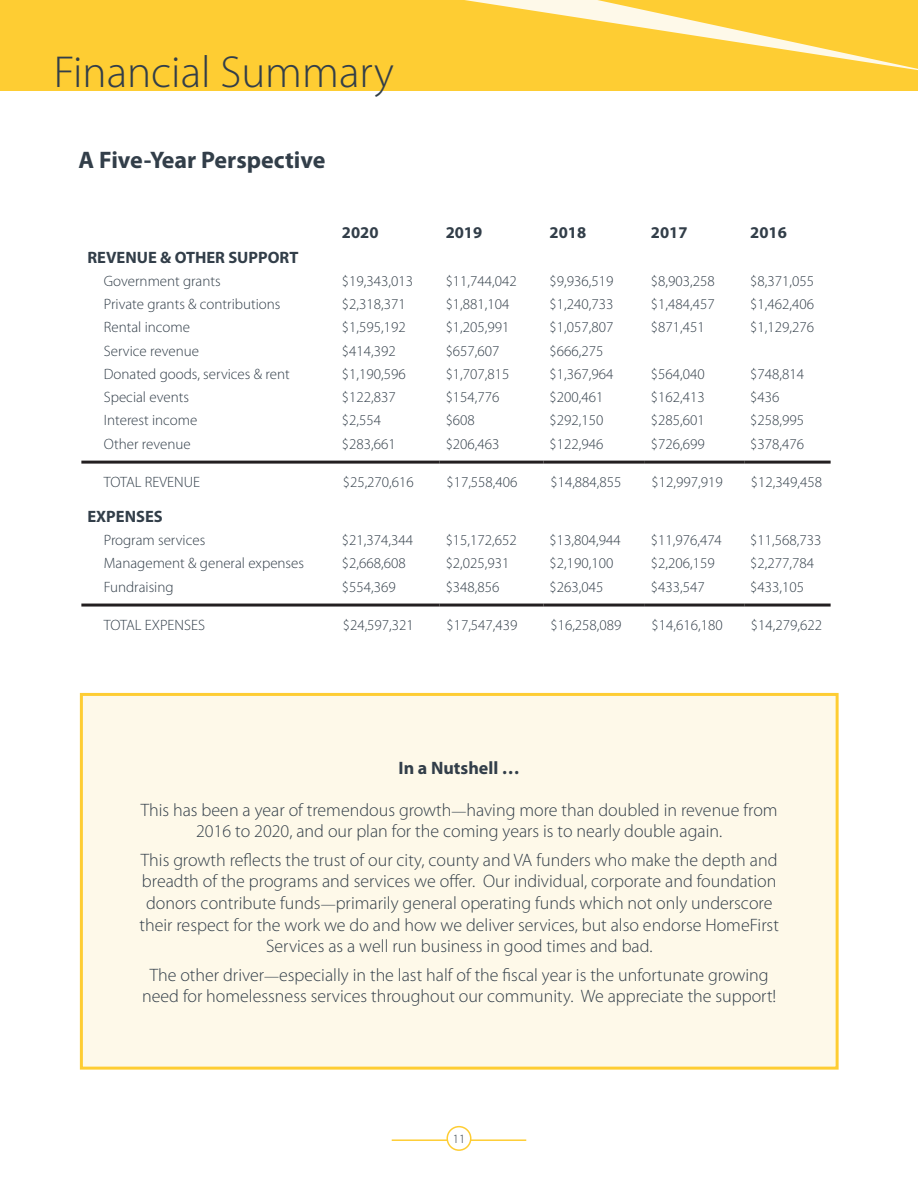
<style>
.page{position:relative;width:918px;height:1188px;background:#fff}
.page>*{position:absolute;margin:0;border:0;box-sizing:border-box;transform-origin:0 0}
.t1{font:300 45px "Myriad Pro";color:#323e49}
.t2{font:700 24px "Myriad Pro";color:#323e49}
.t3{font:300 18px/21.6px "Myriad Pro";color:#323e49;text-align:center}
.t4{font:700 18px "Myriad Pro";color:#323e49}
.t5{font:700 16.5px "Myriad Pro";color:#323e49}
.t6{font:300 15px "Myriad Pro";color:#323e49}
.t7{font:300 12.6px "Myriad Pro";color:#323e49}
.s1{font-size:15px}
</style>
<div class="page">
<hr style="left:392px;top:1139px;width:134px;height:2px;background:#fecd33">
<div style="left:447px;top:1127px;width:24px;height:23px;background:#fff;border-radius:50%"></div>
<div style="left:447px;top:1126px;width:24px;height:25px;border:2px solid #fecd33;border-radius:50%"></div>
<div style="left:0;top:0;width:918px;height:91px;background:#fecd33"></div>
<svg style="left:465px;top:0;width:453px;height:70px"></svg>
<hr style="left:81px;top:461px;width:255px;height:3px;background:#231f20">
<hr style="left:336px;top:461px;width:104px;height:3px;background:#231f20">
<hr style="left:440px;top:461px;width:104px;height:3px;background:#231f20">
<hr style="left:544px;top:461px;width:101px;height:3px;background:#231f20">
<hr style="left:645px;top:461px;width:99px;height:3px;background:#231f20">
<hr style="left:744px;top:461px;width:87px;height:3px;background:#231f20">
<hr style="left:81px;top:604px;width:255px;height:3px;background:#231f20">
<hr style="left:336px;top:604px;width:104px;height:3px;background:#231f20">
<hr style="left:440px;top:604px;width:104px;height:3px;background:#231f20">
<hr style="left:544px;top:604px;width:101px;height:3px;background:#231f20">
<hr style="left:645px;top:604px;width:99px;height:3px;background:#231f20">
<hr style="left:744px;top:604px;width:87px;height:3px;background:#231f20">
<div style="left:81px;top:694px;width:756px;height:374px;background:#fef9e9"></div>
<div style="left:80px;top:693px;width:759px;height:377px;border:3px solid #fecd33"></div>
<p class="t1" style="left:54px;top:45px;width:342px">Financial Summary</p>
<p class="t2" style="left:79px;top:144px;width:248px">A Five-Year Perspective</p>
<p class="t5" style="left:342px;top:222px;width:38px">2020</p>
<p class="t5" style="left:446px;top:222px;width:38px">2019</p>
<p class="t5" style="left:550px;top:222px;width:38px">2018</p>
<p class="t5" style="left:651px;top:222px;width:38px">2017</p>
<p class="t5" style="left:750px;top:222px;width:38px">2016</p>
<p class="t5" style="left:87px;top:246px;width:213px">REVENUE &amp; OTHER SUPPORT</p>
<p class="t6" style="left:104px;top:272px;width:118px">Government grants</p>
<p class="t6" style="left:342px;top:272px;width:73px">$19,343,013</p>
<p class="t6" style="left:446px;top:272px;width:73px">$11,744,042</p>
<p class="t6" style="left:550px;top:272px;width:65px">$9,936,519</p>
<p class="t6" style="left:651px;top:272px;width:65px">$8,903,258</p>
<p class="t6" style="left:750px;top:272px;width:65px">$8,371,055</p>
<p class="t6" style="left:104px;top:295px;width:178px">Private grants &amp; contributions</p>
<p class="t6" style="left:342px;top:295px;width:65px">$2,318,371</p>
<p class="t6" style="left:446px;top:295px;width:65px">$1,881,104</p>
<p class="t6" style="left:550px;top:295px;width:65px">$1,240,733</p>
<p class="t6" style="left:651px;top:295px;width:65px">$1,484,457</p>
<p class="t6" style="left:750px;top:295px;width:65px">$1,462,406</p>
<p class="t6" style="left:104px;top:318px;width:88px">Rental income</p>
<p class="t6" style="left:342px;top:318px;width:65px">$1,595,192</p>
<p class="t6" style="left:446px;top:318px;width:65px">$1,205,991</p>
<p class="t6" style="left:550px;top:318px;width:65px">$1,057,807</p>
<p class="t6" style="left:651px;top:318px;width:55px">$871,451</p>
<p class="t6" style="left:750px;top:318px;width:65px">$1,129,276</p>
<p class="t6" style="left:104px;top:342px;width:97px">Service revenue</p>
<p class="t6" style="left:342px;top:342px;width:55px">$414,392</p>
<p class="t6" style="left:446px;top:342px;width:55px">$657,607</p>
<p class="t6" style="left:550px;top:342px;width:55px">$666,275</p>
<p class="t6" style="left:104px;top:365px;width:187px">Donated goods, services &amp; rent</p>
<p class="t6" style="left:342px;top:365px;width:65px">$1,190,596</p>
<p class="t6" style="left:446px;top:365px;width:65px">$1,707,815</p>
<p class="t6" style="left:550px;top:365px;width:65px">$1,367,964</p>
<p class="t6" style="left:651px;top:365px;width:55px">$564,040</p>
<p class="t6" style="left:750px;top:365px;width:55px">$748,814</p>
<p class="t6" style="left:104px;top:388px;width:87px">Special events</p>
<p class="t6" style="left:342px;top:388px;width:55px">$122,837</p>
<p class="t6" style="left:446px;top:388px;width:55px">$154,776</p>
<p class="t6" style="left:550px;top:388px;width:55px">$200,461</p>
<p class="t6" style="left:651px;top:388px;width:55px">$162,413</p>
<p class="t6" style="left:750px;top:388px;width:31px">$436</p>
<p class="t6" style="left:104px;top:411px;width:95px">Interest income</p>
<p class="t6" style="left:342px;top:411px;width:41px">$2,554</p>
<p class="t6" style="left:446px;top:411px;width:31px">$608</p>
<p class="t6" style="left:550px;top:411px;width:55px">$292,150</p>
<p class="t6" style="left:651px;top:411px;width:55px">$285,601</p>
<p class="t6" style="left:750px;top:411px;width:55px">$258,995</p>
<p class="t6" style="left:104px;top:435px;width:88px">Other revenue</p>
<p class="t6" style="left:342px;top:435px;width:55px">$283,661</p>
<p class="t6" style="left:446px;top:435px;width:55px">$206,463</p>
<p class="t6" style="left:550px;top:435px;width:55px">$122,946</p>
<p class="t6" style="left:651px;top:435px;width:55px">$726,699</p>
<p class="t6" style="left:750px;top:435px;width:55px">$378,476</p>
<p class="t6" style="left:104px;top:473px;width:98px">TOTAL REVENUE</p>
<p class="t6" style="left:343px;top:473px;width:73px">$25,270,616</p>
<p class="t6" style="left:446px;top:473px;width:73px">$17,558,406</p>
<p class="t6" style="left:550px;top:473px;width:73px">$14,884,855</p>
<p class="t6" style="left:652px;top:473px;width:73px">$12,997,919</p>
<p class="t6" style="left:751px;top:473px;width:73px">$12,349,458</p>
<p class="t5" style="left:87px;top:505px;width:77px">EXPENSES</p>
<p class="t6" style="left:104px;top:531px;width:103px">Program services</p>
<p class="t6" style="left:342px;top:531px;width:73px">$21,374,344</p>
<p class="t6" style="left:446px;top:531px;width:73px">$15,172,652</p>
<p class="t6" style="left:550px;top:531px;width:73px">$13,804,944</p>
<p class="t6" style="left:651px;top:531px;width:73px">$11,976,474</p>
<p class="t6" style="left:750px;top:531px;width:73px">$11,568,733</p>
<p class="t6" style="left:104px;top:554px;width:202px">Management &amp; general expenses</p>
<p class="t6" style="left:342px;top:554px;width:65px">$2,668,608</p>
<p class="t6" style="left:446px;top:554px;width:65px">$2,025,931</p>
<p class="t6" style="left:550px;top:554px;width:65px">$2,190,100</p>
<p class="t6" style="left:651px;top:554px;width:65px">$2,206,159</p>
<p class="t6" style="left:750px;top:554px;width:65px">$2,277,784</p>
<p class="t6" style="left:104px;top:578px;width:71px">Fundraising</p>
<p class="t6" style="left:342px;top:578px;width:55px">$554,369</p>
<p class="t6" style="left:446px;top:578px;width:55px">$348,856</p>
<p class="t6" style="left:550px;top:578px;width:55px">$263,045</p>
<p class="t6" style="left:651px;top:578px;width:55px">$433,547</p>
<p class="t6" style="left:750px;top:578px;width:55px">$433,105</p>
<p class="t6" style="left:104px;top:616px;width:103px">TOTAL EXPENSES</p>
<p class="t6" style="left:343px;top:616px;width:73px">$24,597,321</p>
<p class="t6" style="left:446px;top:616px;width:73px">$17,547,439</p>
<p class="t6" style="left:550px;top:616px;width:73px">$16,258,089</p>
<p class="t6" style="left:652px;top:616px;width:73px">$14,616,180</p>
<p class="t6" style="left:751px;top:616px;width:73px">$14,279,622</p>
<p class="t4" style="left:399px;top:756px;width:123px">In a Nutshell …</p>
<p class="t3" style="left:141px;top:799px;width:638px">This has been a year of tremendous growth<span class="s1">—</span>having more than doubled in revenue from<br>2016 to 2020, and our plan for the coming years is to nearly double again.</p>
<p class="t3" style="left:140px;top:849px;width:641px">This growth reflects the trust of our city, county and VA funders who make the depth and breadth of the programs and services we offer. Our individual, corporate and foundation donors contribute funds<span class="s1">—</span>primarily general operating funds which not only underscore their respect for the work we do and how we deliver services, but also endorse HomeFirst Services as a well run business in good times and bad.</p>
<p class="t3" style="left:142px;top:964px;width:636px">The other driver<span class="s1">—</span>especially in the last half of the fiscal year is the unfortunate growing need for homelessness services throughout our community. We appreciate the support!</p>
<p class="t7" style="left:453px;top:1131px;width:14px">11</p>
</div>
